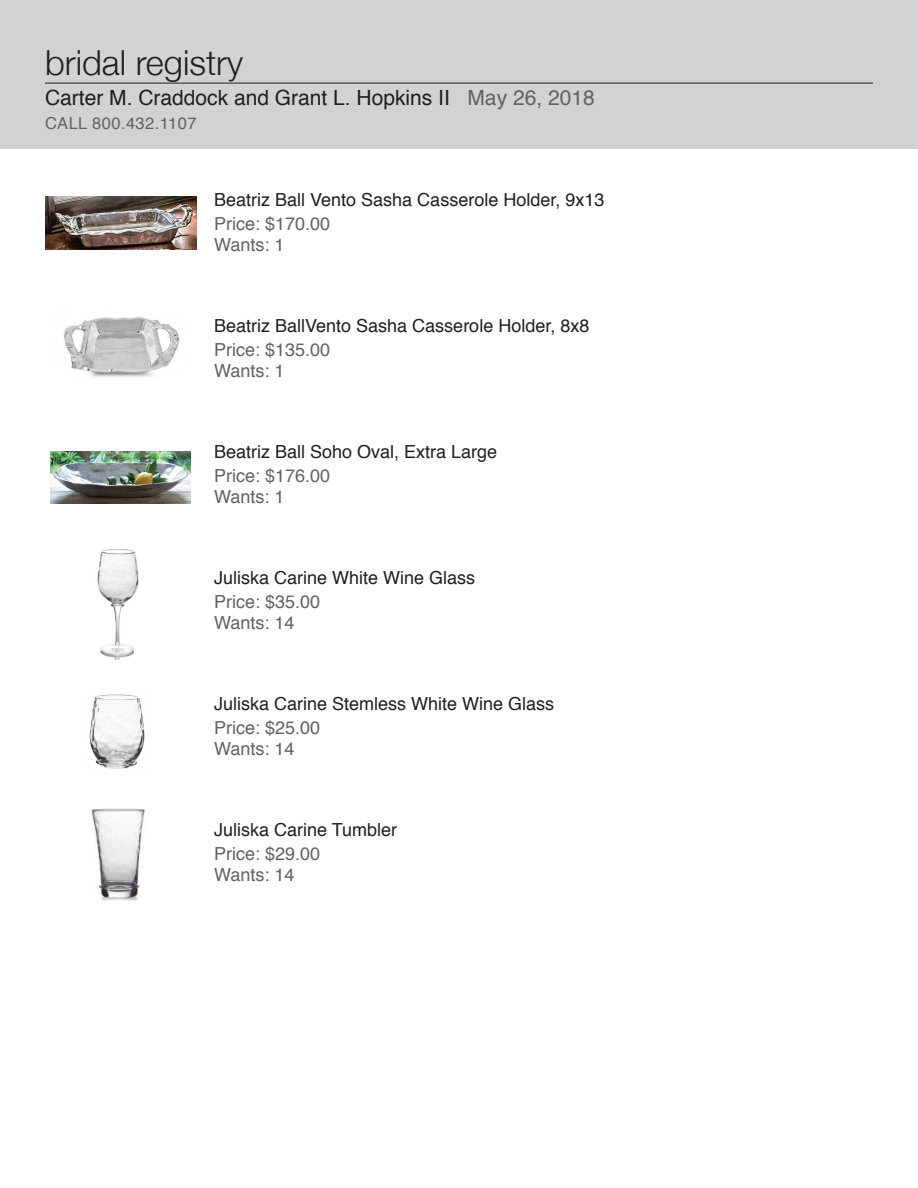
<style>
.page{position:relative;width:918px;height:1188px;background:#fff}
.page>*{position:absolute;margin:0;border:0;box-sizing:border-box;transform-origin:0 0}
.t1{font:300 34.5px "Helvetica Neue";color:#231f20}
.bride_and_groom{font:21px "Helvetica";color:#231f20}
.item{font:18px "Helvetica";color:#231f20}
.price_and_number{font:18px "Helvetica";color:#636366}
.t2{font:16.5px "Helvetica";letter-spacing:.025em;color:#636366}
.s1{color:#636366}
</style>
<div class="page">
<div style="left:0;top:0;width:918px;height:148px;background:#d1d2d4"></div>
<hr style="left:45px;top:83px;width:828px;height:1px;background:#231f20">
<img style="left:45px;top:197px;width:151px;height:52px">
<img style="left:63px;top:317px;width:117px;height:60px">
<img style="left:50px;top:451px;width:140px;height:53px">
<img style="left:97px;top:549px;width:42px;height:110px">
<img style="left:89px;top:694px;width:56px;height:75px">
<img style="left:91px;top:808px;width:54px;height:93px">
<p class="t1" style="left:45px;top:35px;width:200px">bridal registry</p>
<p class="bride_and_groom" style="left:45px;top:81px;width:551px">Carter M. Craddock and Grant L. Hopkins II <span class="s1">May 26, 2018</span></p>
<p class="t2" style="left:45px;top:110px;width:153px">CALL 800.432.1107</p>
<p class="item" style="left:214px;top:186px;width:392px">Beatriz Ball Vento Sasha Casserole Holder, 9x13</p>
<p class="price_and_number" style="left:214px;top:210px;width:118px">Price: $170.00</p>
<p class="price_and_number" style="left:214px;top:231px;width:72px">Wants: 1</p>
<p class="item" style="left:214px;top:312px;width:377px">Beatriz BallVento Sasha Casserole Holder, 8x8</p>
<p class="price_and_number" style="left:214px;top:336px;width:118px">Price: $135.00</p>
<p class="price_and_number" style="left:214px;top:357px;width:72px">Wants: 1</p>
<p class="item" style="left:214px;top:438px;width:285px">Beatriz Ball Soho Oval, Extra Large</p>
<p class="price_and_number" style="left:214px;top:462px;width:118px">Price: $176.00</p>
<p class="price_and_number" style="left:214px;top:483px;width:72px">Wants: 1</p>
<p class="item" style="left:214px;top:564px;width:263px">Juliska Carine White Wine Glass</p>
<p class="price_and_number" style="left:214px;top:588px;width:108px">Price: $35.00</p>
<p class="price_and_number" style="left:214px;top:609px;width:82px">Wants: 14</p>
<p class="item" style="left:214px;top:690px;width:342px">Juliska Carine Stemless White Wine Glass</p>
<p class="price_and_number" style="left:214px;top:714px;width:108px">Price: $25.00</p>
<p class="price_and_number" style="left:214px;top:735px;width:82px">Wants: 14</p>
<p class="item" style="left:214px;top:816px;width:185px">Juliska Carine Tumbler</p>
<p class="price_and_number" style="left:214px;top:840px;width:108px">Price: $29.00</p>
<p class="price_and_number" style="left:214px;top:861px;width:82px">Wants: 14</p>
</div>
